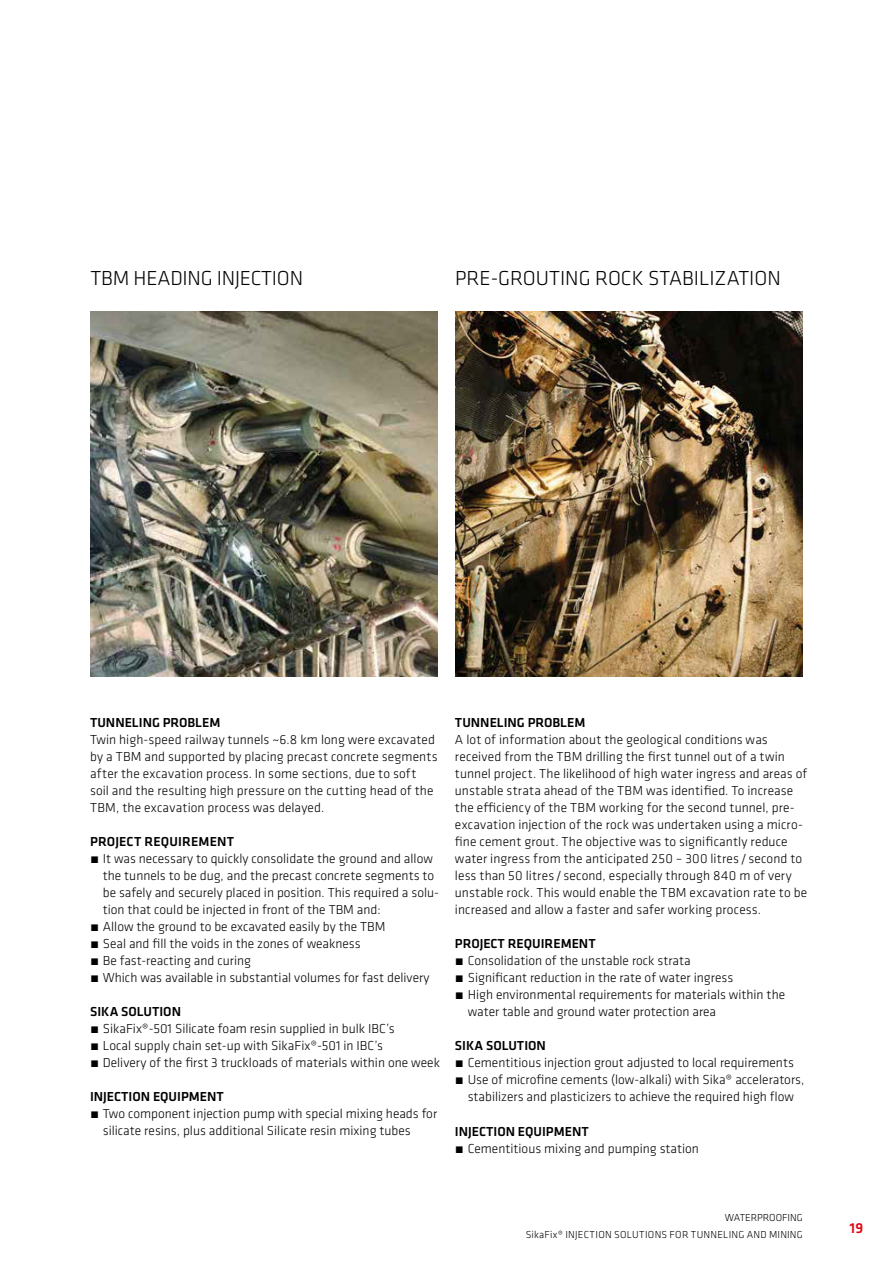
<style>
.page{position:relative;width:893px;height:1263px;background:#fff}
.page>*{position:absolute;margin:0;border:0;box-sizing:border-box;transform-origin:0 0}
.t1{font:300 21px "Klavika";letter-spacing:-.01em;color:#000}
.t2{font:500 15px "Klavika";color:#e30613}
.t3{font:300 13.5px/17px "Klavika";color:#000}
.t4{font:500 13.5px "Klavika";color:#000}
.t5{font:300 10.5px/17px "Klavika";letter-spacing:.02em;color:#000;text-align:right}
</style>
<div class="page">
<img style="left:91px;top:311px;width:347px;height:365px">
<img style="left:455px;top:311px;width:347px;height:365px">
<h1 class="t1" style="left:91px;top:265px;width:214px">TBM HEADING INJECTION</h1>
<h1 class="t1" style="left:455px;top:265px;width:327px">PRE-GROUTING ROCK STABILIZATION</h1>
<p class="t4" style="left:90px;top:714px;width:132px">TUNNELING PROBLEM</p>
<p class="t3" style="left:90px;top:731px;width:349px">Twin high-speed railway tunnels ~6.8 km long were excavated by a TBM and supported by placing precast concrete segments after the excavation process. In some sections, due to soft soil and the resulting high pressure on the cutting head of the TBM, the excavation process was delayed.</p>
<p class="t4" style="left:90px;top:833px;width:146px">PROJECT REQUIREMENT</p>
<p class="t3" style="left:90px;top:850px;width:344px">́ It was necessary to quickly consolidate the ground and allow</p>
<p class="t3" style="left:103px;top:867px;width:333px">the tunnels to be dug, and the precast concrete segments to</p>
<p class="t3" style="left:103px;top:884px;width:338px">be safely and securely placed in position. This required a solu-</p>
<p class="t3" style="left:103px;top:901px;width:279px">tion that could be injected in front of the TBM and:</p>
<p class="t3" style="left:90px;top:918px;width:297px">́ Allow the ground to be excavated easily by the TBM</p>
<p class="t3" style="left:90px;top:935px;width:272px">́ Seal and fill the voids in the zones of weakness</p>
<p class="t3" style="left:90px;top:952px;width:163px">́ Be fast-reacting and curing</p>
<p class="t3" style="left:90px;top:969px;width:341px">́ Which was available in substantial volumes for fast delivery</p>
<p class="t4" style="left:90px;top:1003px;width:92px">SIKA SOLUTION</p>
<p class="t3" style="left:90px;top:1020px;width:351px">́ SikaFix®-501 Silicate foam resin supplied in bulk IBC’s<br>́ Local supply chain set-up with SikaFix®-501 in IBC’s<br>́ Delivery of the first 3 truckloads of materials within one week</p>
<p class="t4" style="left:90px;top:1088px;width:135px">INJECTION EQUIPMENT</p>
<p class="t3" style="left:103px;top:1105px;width:336px;text-indent:-13px">́ Two component injection pump with special mixing heads for silicate resins, plus additional Silicate resin mixing tubes</p>
<p class="t4" style="left:455px;top:714px;width:132px">TUNNELING PROBLEM</p>
<p class="t3" style="left:455px;top:731px;width:354px">A lot of information about the geological conditions was received from the TBM drilling the first tunnel out of a twin tunnel project. The likelihood of high water ingress and areas of unstable strata ahead of the TBM was identified. To increase the efficiency of the TBM working for the second tunnel, pre&shy;excavation injection of the rock was undertaken using a micro&shy;fine cement grout. The objective was to significantly reduce water ingress from the anticipated 250 – 300 litres / second to less than 50 litres / second, especially through 840 m of very unstable rock. This would enable the TBM excavation rate to be increased and allow a faster and safer working process.</p>
<p class="t4" style="left:455px;top:935px;width:142px">PROJECT REQUIREMENT</p>
<p class="t3" style="left:455px;top:952px;width:237px">́ Consolidation of the unstable rock strata</p>
<p class="t3" style="left:455px;top:969px;width:280px">́ Significant reduction in the rate of water ingress</p>
<p class="t3" style="left:455px;top:986px;width:332px">́ High environmental requirements for materials within the</p>
<p class="t3" style="left:468px;top:1003px;width:250px">water table and ground water protection area</p>
<p class="t4" style="left:455px;top:1037px;width:92px">SIKA SOLUTION</p>
<p class="t3" style="left:455px;top:1054px;width:340px">́ Cementitious injection grout adjusted to local requirements</p>
<p class="t3" style="left:455px;top:1071px;width:351px">́ Use of microfine cements (low-alkali) with Sika® accelerators,</p>
<p class="t3" style="left:468px;top:1088px;width:328px">stabilizers and plasticizers to achieve the required high flow</p>
<p class="t4" style="left:455px;top:1122px;width:135px">INJECTION EQUIPMENT</p>
<p class="t3" style="left:455px;top:1139px;width:245px">́ Cementitious mixing and pumping station</p>
<p class="t5" style="left:526px;top:1208px;width:279px">WATERPROOFING<br>SikaFix® INJECTION SOLUTIONS FOR TUNNELING AND MINING</p>
<p class="t2" style="left:850px;top:1218px;width:15px">19</p>
</div>
